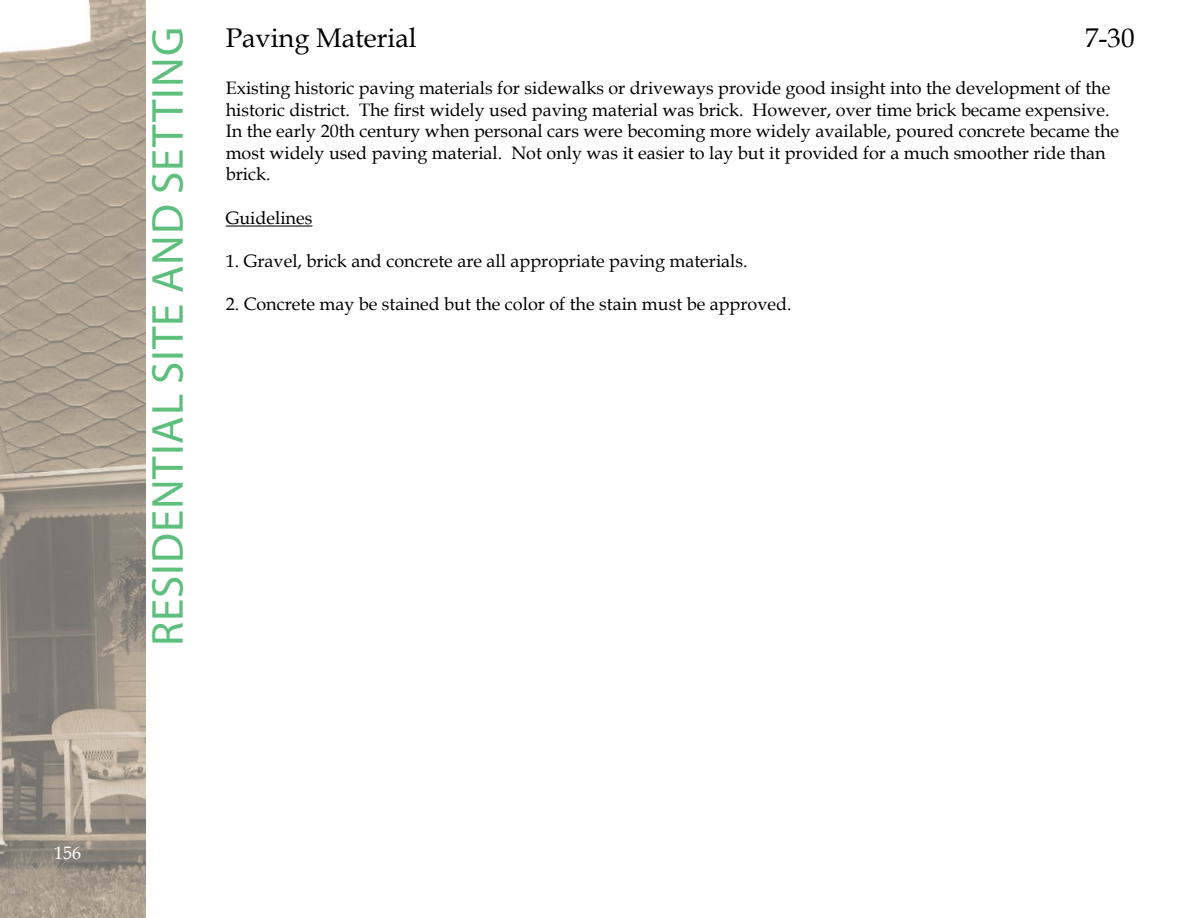
<style>
.page{position:relative;width:1188px;height:918px;background:#fff}
.page>*{position:absolute;margin:0;border:0;box-sizing:border-box;transform-origin:0 0}
.t1{font:45px "Myriad Pro";letter-spacing:.02em;color:#5ebe7c}
.t2{font:27px "Book Antiqua";color:#000}
.t3{font:18px/21.6px "Book Antiqua";color:#000}
.t4{font:18px "Book Antiqua";color:#fff}
</style>
<div class="page">
<img style="left:0;top:0;width:146px;height:918px">
<hr style="left:226px;top:226px;width:86px;height:1px;background:#000">
<h1 class="t1" style="left:140px;top:646px;width:620px;rotate:-90deg">RESIDENTIAL SITE AND SETTING</h1>
<p class="t2" style="left:226px;top:19px;width:193px">Paving Material</p>
<p class="t2" style="left:1085px;top:19px;width:51px">7-30</p>
<p class="t3" style="left:226px;top:77px;width:895px">Existing historic paving materials for sidewalks or driveways provide good insight into the development of the historic district. The first widely used paving material was brick. However, over time brick became expensive.<br>In the early 20th century when personal cars were becoming more widely available, poured concrete became the most widely used paving material. Not only was it easier to lay but it provided for a much smoother ride than brick.</p>
<p class="t3" style="left:226px;top:206px;width:88px">Guidelines</p>
<p class="t3" style="left:226px;top:250px;width:523px">1. Gravel, brick and concrete are all appropriate paving materials.</p>
<p class="t3" style="left:226px;top:293px;width:567px">2. Concrete may be stained but the color of the stain must be approved.</p>
<p class="t4" style="left:54px;top:840px;width:28px">156</p>
</div>
